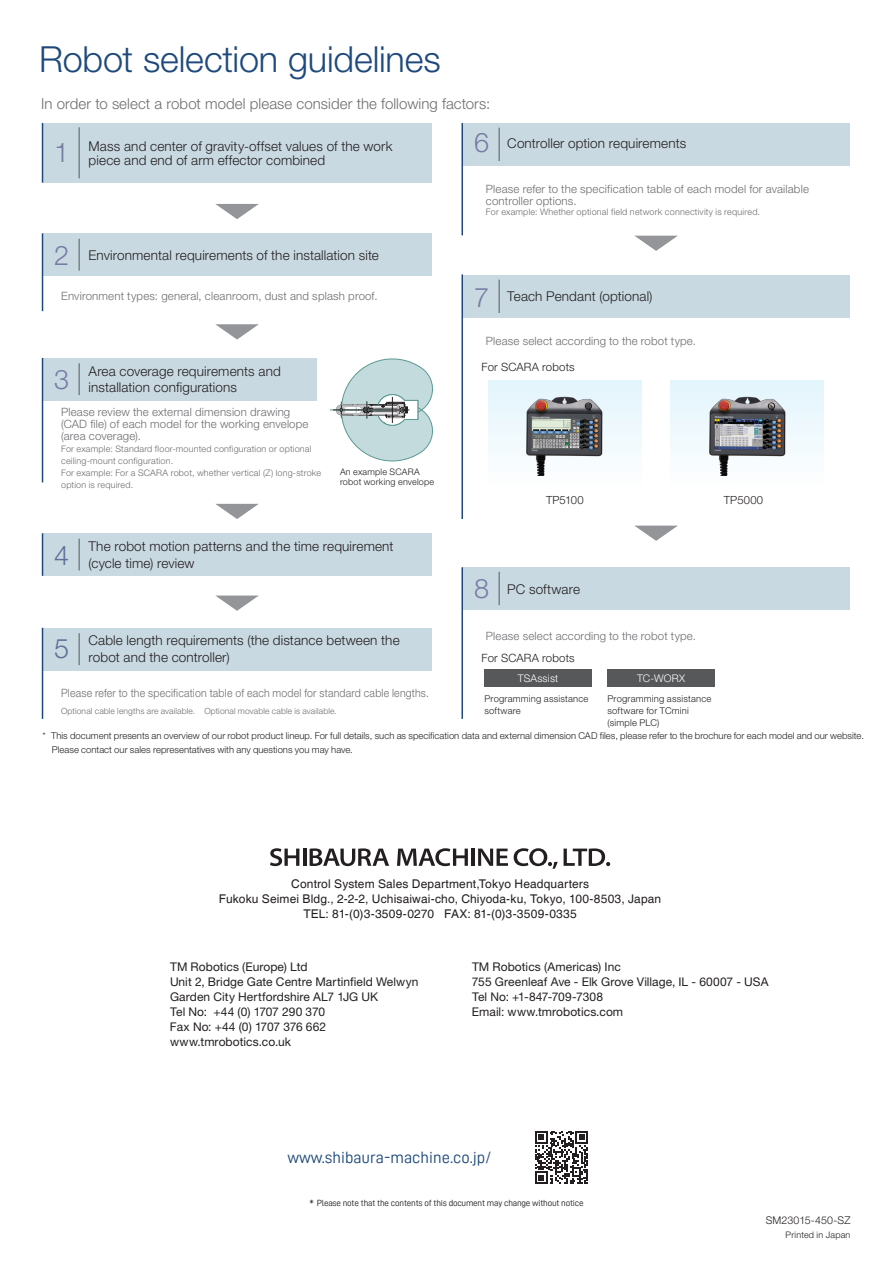
<style>
.page{position:relative;width:893px;height:1263px;background:#fff}
.page>*{position:absolute;margin:0;border:0;box-sizing:border-box;transform-origin:0 0}
.t1{font:300 36px "Helvetica Neue";letter-spacing:-.005em;color:#1e497d}
.t2{font:300 27px "Helvetica Neue";color:#767ca2}
.t3{font:16.5px "D DIN";color:#1d487c}
.t4{font:300 15px "Helvetica Neue";letter-spacing:.005em;color:#6c6d70}
.t5{font:300 13.5px/16.5px "Helvetica Neue";letter-spacing:.01em;color:#231f20}
.t6{font:12px/15px "Helvetica Neue";letter-spacing:.005em;color:#231f20}
.t7{font:12px/15px "Helvetica";letter-spacing:.01em;color:#231f20;text-align:center}
.t8{font:300 11.4px/12px "Helvetica Neue";letter-spacing:.015em;color:#6c6d70}
.t9{font:300 11.4px "Helvetica Neue";letter-spacing:.015em;color:#6c6d70;scale:.92 1}
.t10{font:300 11.4px "Helvetica Neue";letter-spacing:.005em;color:#231f20}
.t11{font:300 11.25px "Helvetica Neue";letter-spacing:.015em;color:#231f20}
.t12{font:300 10.65px "Helvetica Neue";letter-spacing:.01em;color:#231f20}
.t13{font:300 10.5px "Helvetica Neue";letter-spacing:.015em;color:#fff}
.t14{font:300 9.45px/12px "Helvetica Neue";letter-spacing:.005em;color:#231f20}
.t15{font:300 9px/12px "Helvetica Neue";letter-spacing:.025em;color:#6c6d70}
.t16{font:9px "D DIN";letter-spacing:-.025em;color:#231f20}
.t17{font:300 9px/10.5px "Helvetica Neue";letter-spacing:.025em;color:#231f20}
.t18{font:300 8.55px "Helvetica Neue";letter-spacing:.015em;color:#6c6d70}
.s1{font-size:27px;color:#767ca2}
.s2{font-size:13.5px}
</style>
<div class="page">
<hr style="left:330px;top:410px;width:61px;height:1px;background:#5a9a91">
<svg style="left:333px;top:358px;width:100px;height:104px"></svg>
<div style="left:488px;top:380px;width:153px;height:108px;background:linear-gradient(to bottom,#e2f4fc,#fefefe)"></div>
<div style="left:671px;top:380px;width:153px;height:108px;background:linear-gradient(to bottom,#e2f4fc,#fefefe)"></div>
<img style="left:500px;top:388px;width:130px;height:88px">
<img style="left:682px;top:388px;width:130px;height:88px">
<div style="left:43px;top:628px;width:389px;height:42px;background:#c9d9e2"></div>
<div style="left:43px;top:358px;width:274px;height:42px;background:#c9d9e2"></div>
<div style="left:43px;top:123px;width:389px;height:60px;background:#c9d9e2"></div>
<hr style="left:42px;top:123px;width:1px;height:60px;background:#1e497d">
<hr style="left:78px;top:127px;width:2px;height:51px;background:#808285">
<div style="left:43px;top:533px;width:389px;height:43px;background:#c9d9e2"></div>
<hr style="left:42px;top:533px;width:1px;height:43px;background:#1e497d">
<hr style="left:78px;top:539px;width:2px;height:31px;background:#808285">
<div style="left:43px;top:233px;width:389px;height:43px;background:#c9d9e2"></div>
<hr style="left:42px;top:233px;width:1px;height:78px;background:#1e497d">
<hr style="left:42px;top:358px;width:1px;height:124px;background:#1e497d">
<hr style="left:42px;top:628px;width:1px;height:91px;background:#1e497d">
<hr style="left:78px;top:239px;width:2px;height:32px;background:#808285">
<svg style="left:215px;top:204px;width:44px;height:15px"></svg>
<svg style="left:215px;top:324px;width:44px;height:15px"></svg>
<svg style="left:216px;top:504px;width:43px;height:15px"></svg>
<svg style="left:635px;top:236px;width:42px;height:15px"></svg>
<svg style="left:215px;top:595px;width:44px;height:16px"></svg>
<hr style="left:78px;top:363px;width:2px;height:32px;background:#808285">
<div style="left:462px;top:123px;width:388px;height:43px;background:#c9d9e2"></div>
<hr style="left:498px;top:128px;width:2px;height:33px;background:#808285">
<svg style="left:635px;top:526px;width:42px;height:15px"></svg>
<div style="left:462px;top:275px;width:388px;height:43px;background:#c9d9e2"></div>
<hr style="left:498px;top:280px;width:2px;height:33px;background:#808285">
<div style="left:462px;top:567px;width:388px;height:43px;background:#c9d9e2"></div>
<hr style="left:498px;top:572px;width:2px;height:33px;background:#808285">
<hr style="left:461px;top:567px;width:2px;height:152px;background:#1e497d">
<hr style="left:461px;top:274px;width:2px;height:245px;background:#1e497d">
<hr style="left:461px;top:123px;width:2px;height:112px;background:#1e497d">
<hr style="left:78px;top:633px;width:2px;height:32px;background:#808285">
<div style="left:485px;top:669px;width:107px;height:18px;background:#57585a"></div>
<div style="left:608px;top:669px;width:107px;height:18px;background:#57585a"></div>
<svg style="left:270px;top:848px;width:29px;height:18px"></svg>
<hr style="left:303px;top:848px;width:3px;height:18px;background:#231f20">
<svg style="left:310px;top:848px;width:79px;height:18px"></svg>
<svg style="left:397px;top:848px;width:71px;height:18px"></svg>
<hr style="left:471px;top:848px;width:4px;height:18px;background:#231f20">
<svg style="left:478px;top:848px;width:30px;height:18px"></svg>
<svg style="left:514px;top:848px;width:44px;height:21px"></svg>
<svg style="left:564px;top:848px;width:46px;height:18px"></svg>
<svg style="left:535px;top:1131px;width:53px;height:53px"></svg>
<h1 class="t1" style="left:39px;top:37px;width:403px">Robot selection guidelines</h1>
<p class="t4" style="left:41px;top:95px;width:451px">In order to select a robot model please consider the following factors:</p>
<h2 class="t2" style="left:54px;top:136px;width:17px">1</h2>
<p class="t5" style="left:89px;top:139px;width:305px;line-height:13.5px">Mass and center of gravity-offset values of the work piece and end of arm effector combined</p>
<p class="t5" style="left:54px;top:247px;width:326px"><span class="s1">2</span> Environmental requirements of the installation site</p>
<p class="t8" style="left:61px;top:290px;width:318px">Environment types: general, cleanroom, dust and splash proof.</p>
<p class="t5" style="left:54px;top:362px;width:228px;text-indent:34px">Area coverage requirements and<br><sup>3</sup> installation configurations</p>
<p class="t8" style="left:61px;top:406px;width:249px">Please review the external dimension drawing (CAD file) of each model for the working envelope (area coverage).</p>
<p class="t15" style="left:61px;top:442px;width:261px">For example: Standard floor-mounted configuration or optional ceiling-mount configuration.<br>For example: For a SCARA robot, whether vertical (Z) long-stroke option is required.</p>
<p class="t17" style="left:340px;top:466px;width:96px">An example SCARA robot working envelope</p>
<p class="t5" style="left:54px;top:538px;width:341px;text-indent:34px">The robot motion patterns and the time requirement<br><sup>4</sup> (cycle time) review</p>
<p class="t5" style="left:54px;top:632px;width:347px;text-indent:34px">Cable length requirements (the distance between the<br><sup>5</sup> robot and the controller)</p>
<p class="t5" style="left:474px;top:134px;width:213px"><span class="s1">6</span> Controller option requirements</p>
<p class="t8" style="left:486px;top:183px;width:324px">Please refer to the specification table of each model for available controller options.</p>
<p class="t15" style="left:486px;top:206px;width:276px">For example: Whether optional field network connectivity is required.</p>
<p class="t5" style="left:474px;top:288px;width:180px"><span class="s1">7</span> Teach Pendant (optional)</p>
<p class="t8" style="left:486px;top:335px;width:212px">Please select according to the robot type.</p>
<p class="t10" style="left:482px;top:360px;width:95px">For SCARA robots</p>
<p class="t11" style="left:546px;top:493px;width:39px">TP5100</p>
<p class="t11" style="left:724px;top:493px;width:41px">TP5000</p>
<p class="t5" style="left:474px;top:580px;width:107px"><span class="s1">8</span> PC software</p>
<p class="t8" style="left:486px;top:629px;width:212px">Please select according to the robot type.</p>
<p class="t10" style="left:482px;top:651px;width:95px">For SCARA robots</p>
<p class="t13" style="left:518px;top:671px;width:42px">TSAssist</p>
<p class="t13" style="left:637px;top:671px;width:50px">TC-WORX</p>
<p class="t9" style="left:61px;top:686px;width:401px">Please refer to the specification table of each model for standard cable lengths.</p>
<p class="t18" style="left:61px;top:706px;width:277px">Optional cable lengths are available. Optional movable cable is available.</p>
<p class="t14" style="left:52px;top:729px;width:814px;line-height:13.5px;text-indent:-9px">* This document presents an overview of our robot product lineup. For full details, such as specification data and external dimension CAD files, please refer to the brochure for each model and our website.<br>Please contact our sales representatives with any questions you may have.</p>
<p class="t14" style="left:485px;top:692px;width:105px;line-height:12.5px">Programming assistance software</p>
<p class="t14" style="left:608px;top:692px;width:105px">Programming assistance software for TCmini (simple PLC)</p>
<p class="t7" style="left:219px;top:876px;width:444px">Control System Sales Department,Tokyo Headquarters<br>Fukoku Seimei Bldg., 2-2-2, Uchisaiwai-cho, Chiyoda-ku, Tokyo, 100-8503, Japan<br>TEL: 81-(0)3-3509-0270 FAX: 81-(0)3-3509-0335</p>
<p class="t6" style="left:170px;top:959px;width:250px">TM Robotics (Europe) Ltd<br>Unit 2, Bridge Gate Centre Martinfield Welwyn<br>Garden City Hertfordshire AL7 1JG UK<br>Tel No: +44 (0) 1707 290 370<br>Fax No: +44 (0) 1707 376 662 www.tmrobotics.co.uk</p>
<p class="t6" style="left:472px;top:959px;width:298px">TM Robotics (Americas) Inc<br>755 Greenleaf Ave - Elk Grove Village, IL - 60007 - USA Tel No: +1-847-709-7308<br>Email: www.tmrobotics.com</p>
<p class="t3" style="left:287px;top:1148px;width:206px">www.shibaura-machine.co.jp/</p>
<p class="t16" style="left:309px;top:1197px;width:276px"><span class="s2">*</span> Please note that the contents of this document may change without notice</p>
<p class="t12" style="left:766px;top:1214px;width:86px">SM23015-450-SZ</p>
<p class="t17" style="left:786px;top:1229px;width:66px">Printed in Japan</p>
</div>
